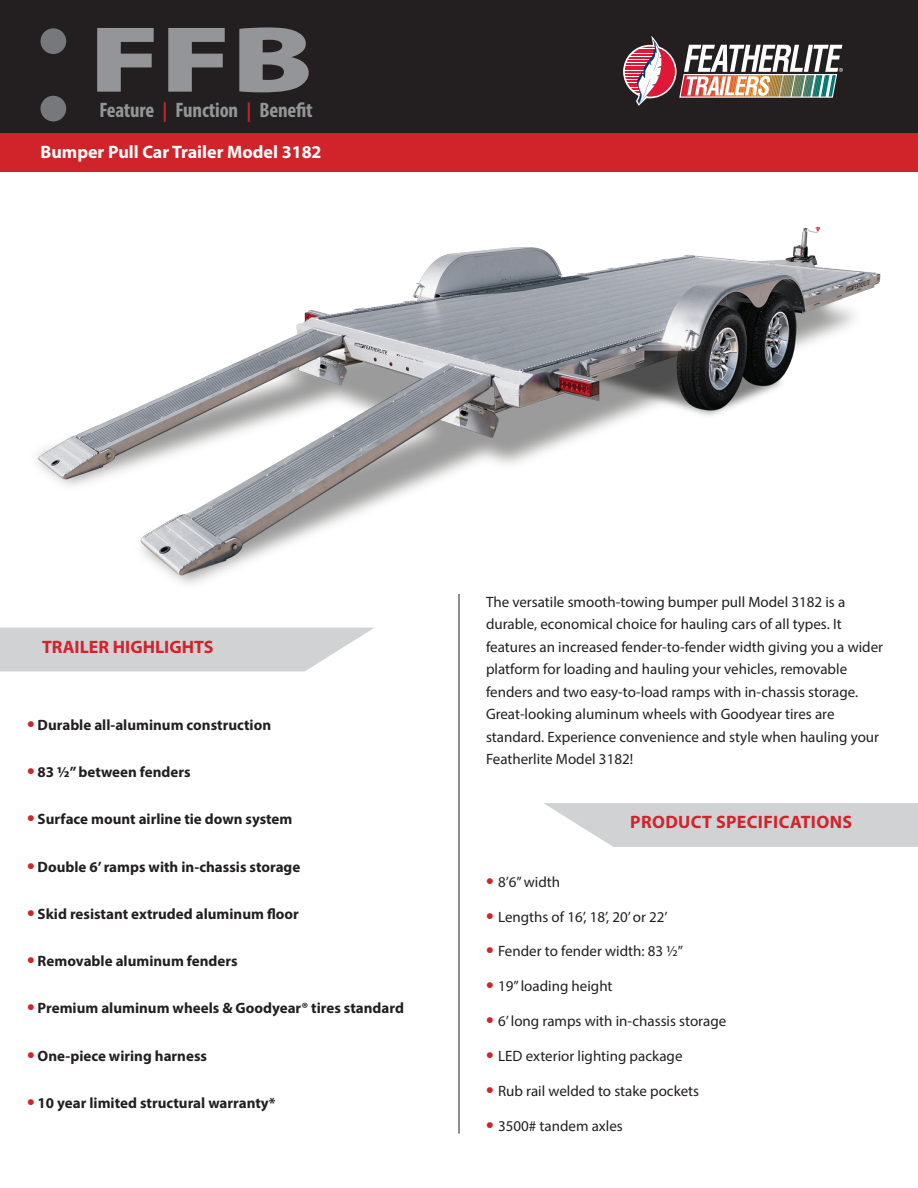
<style>
.page{position:relative;width:918px;height:1188px;background:#fff}
.page>*{position:absolute;margin:0;border:0;box-sizing:border-box;transform-origin:0 0}
.t1{font:900 94.5px "Myriad Pro";color:#939598;scale:1.38 1}
.t2{font:700 condensed 21px "Myriad Pro";letter-spacing:-.01em;color:#939598}
.t3{font:700 18px "Myriad Pro";color:#fff}
.t4{font:700 18px "Myriad Pro";letter-spacing:.02em;color:#d1232a}
.t5{font:700 18px "Myriad Pro";color:#d1232a}
.t6{font:15px/22.5px "Myriad Pro";color:#231f20}
.t7{font:700 15px "Myriad Pro";color:#231f20}
.s1{font-size:19.5px;color:#d1232a}
.s2{font-size:22.5px;color:#d1232a}
.s3{font-weight:700;font-size:22.5px;color:#d1232a}
</style>
<div class="page">
<div style="left:0;top:0;width:918px;height:133px;background:#231f20"></div>
<div style="left:40px;top:96px;width:26px;height:25px;background:#76787b;border-radius:50%"></div>
<div style="left:40px;top:28px;width:26px;height:26px;background:#76787b;border-radius:50%"></div>
<div style="left:0;top:133px;width:918px;height:39px;background:#d1232a"></div>
<svg style="left:623px;top:45px;width:54px;height:53px"></svg>
<hr style="left:625px;top:94px;width:50px;height:2px;background:#e21736">
<hr style="left:625px;top:91px;width:50px;height:2px;background:#e21736">
<hr style="left:625px;top:89px;width:50px;height:1px;background:#e21736">
<hr style="left:625px;top:86px;width:50px;height:1px;background:#e21736">
<hr style="left:625px;top:83px;width:50px;height:1px;background:#e21736">
<hr style="left:625px;top:80px;width:50px;height:1px;background:#e21736">
<hr style="left:625px;top:77px;width:50px;height:2px;background:#e21736">
<hr style="left:625px;top:74px;width:50px;height:2px;background:#e21736">
<hr style="left:625px;top:72px;width:50px;height:1px;background:#e21736">
<hr style="left:625px;top:69px;width:50px;height:1px;background:#e21736">
<hr style="left:625px;top:66px;width:50px;height:1px;background:#e21736">
<hr style="left:625px;top:63px;width:50px;height:1px;background:#e21736">
<hr style="left:625px;top:60px;width:50px;height:2px;background:#e21736">
<hr style="left:625px;top:57px;width:50px;height:2px;background:#e21736">
<hr style="left:625px;top:55px;width:50px;height:1px;background:#e21736">
<hr style="left:625px;top:52px;width:50px;height:1px;background:#e21736">
<hr style="left:625px;top:49px;width:50px;height:1px;background:#e21736">
<hr style="left:625px;top:47px;width:50px;height:1px;background:#e21736">
<img style="left:636px;top:36px;width:207px;height:70px">
<svg style="left:544px;top:803px;width:374px;height:44px;background:#d5d6d8"></svg>
<hr style="left:459px;top:594px;width:1px;height:540px;background:#231f20">
<svg style="left:0;top:628px;width:374px;height:43px;background:#d5d6d7"></svg>
<img style="left:37px;top:226px;width:844px;height:358px">
<p class="t1" style="left:89px;top:6px;width:164px">FFB</p>
<p class="t2" style="left:99px;top:97px;width:215px">Feature <span class="s1">|</span> Function <span class="s1">|</span> Benefit</p>
<p class="t3" style="left:40px;top:140px;width:283px">Bumper Pull Car Trailer Model 3182</p>
<p class="t5" style="left:42px;top:636px;width:173px">TRAILER HIGHLIGHTS</p>
<p class="t7" style="left:27px;top:715px;width:246px"><span class="s2">•</span> Durable all-aluminum construction</p>
<p class="t7" style="left:27px;top:762px;width:165px"><span class="s2">•</span> 83 ½” between fenders</p>
<p class="t7" style="left:27px;top:810px;width:267px"><span class="s2">•</span> Surface mount airline tie down system</p>
<p class="t7" style="left:27px;top:857px;width:275px"><span class="s2">•</span> Double 6’ ramps with in-chassis storage</p>
<p class="t7" style="left:27px;top:904px;width:273px"><span class="s2">•</span> Skid resistant extruded aluminum floor</p>
<p class="t7" style="left:27px;top:951px;width:212px"><span class="s2">•</span> Removable aluminum fenders</p>
<p class="t7" style="left:27px;top:999px;width:379px"><span class="s2">•</span> Premium aluminum wheels &amp; Goodyear® tires standard</p>
<p class="t7" style="left:27px;top:1046px;width:182px"><span class="s2">•</span> One-piece wiring harness</p>
<p class="t7" style="left:27px;top:1093px;width:250px"><span class="s2">•</span> 10 year limited structural warranty*</p>
<p class="t6" style="left:486px;top:590px;width:399px">The versatile smooth-towing bumper pull Model 3182 is a durable, economical choice for hauling cars of all types. It features an increased fender-to-fender width giving you a wider platform for loading and hauling your vehicles, removable fenders and two easy-to-load ramps with in-chassis storage.<br>Great-looking aluminum wheels with Goodyear tires are standard. Experience convenience and style when hauling your Featherlite Model 3182!</p>
<p class="t4" style="left:630px;top:811px;width:223px">PRODUCT SPECIFICATIONS</p>
<p class="t6" style="left:486px;top:871px;width:76px"><span class="s3">•</span> 8’6” width</p>
<p class="t6" style="left:486px;top:905px;width:183px"><span class="s3">•</span> Lengths of 16’, 18’, 20’ or 22’</p>
<p class="t6" style="left:486px;top:940px;width:199px"><span class="s3">•</span> Fender to fender width: 83 ½”</p>
<p class="t6" style="left:486px;top:975px;width:128px"><span class="s3">•</span> 19” loading height</p>
<p class="t6" style="left:486px;top:1009px;width:242px"><span class="s3">•</span> 6’ long ramps with in-chassis storage</p>
<p class="t6" style="left:486px;top:1044px;width:198px"><span class="s3">•</span> LED exterior lighting package</p>
<p class="t6" style="left:486px;top:1080px;width:215px"><span class="s3">•</span> Rub rail welded to stake pockets</p>
<p class="t6" style="left:486px;top:1115px;width:138px"><span class="s3">•</span> 3500# tandem axles</p>
</div>
